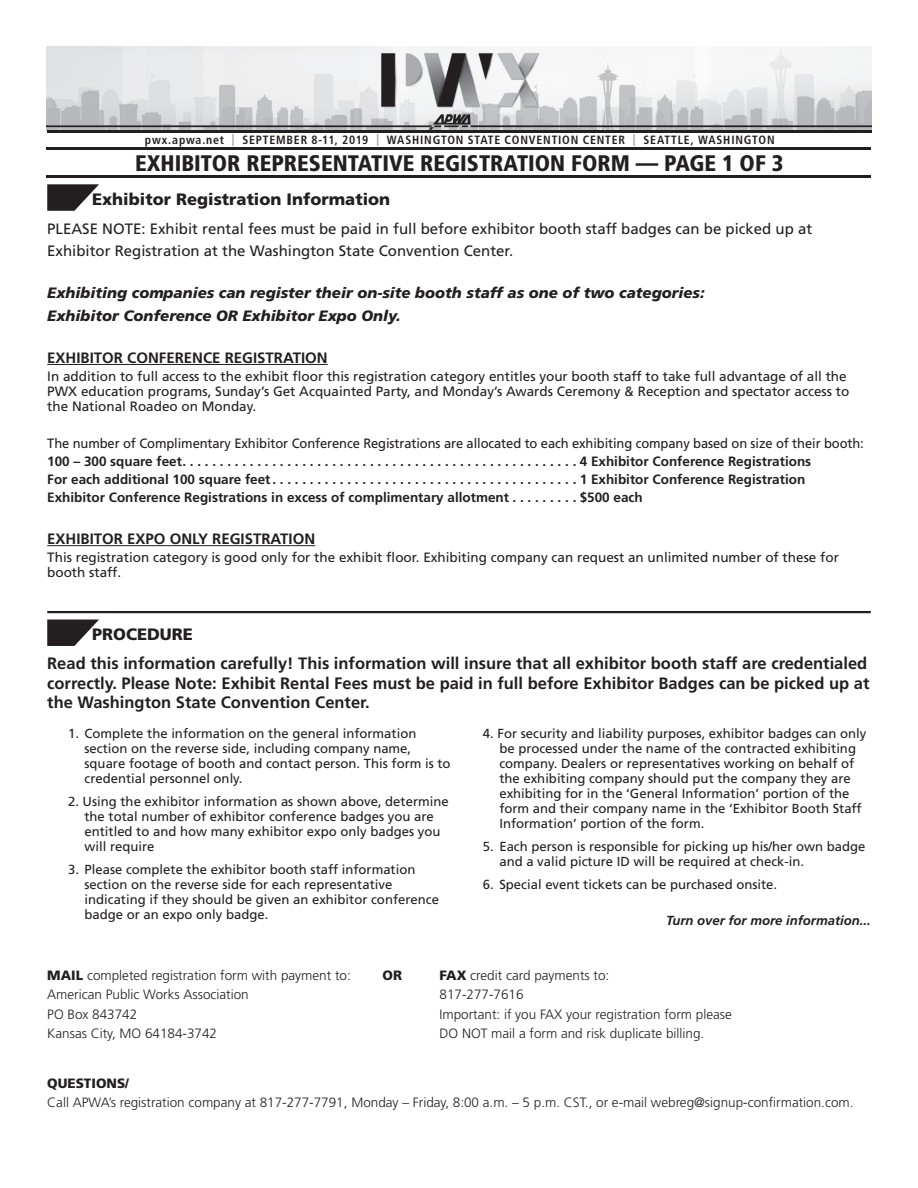
<style>
.page{position:relative;width:918px;height:1188px;background:#fff}
.page>*{position:absolute;margin:0;border:0;box-sizing:border-box;transform-origin:0 0}
.t1{font:900 condensed 22.5px "Frutiger LT";color:#231f20}
.t2{font:700 16.5px/19.8px "Frutiger LT";color:#231f20}
.t3{font:900 16.5px "Frutiger LT";color:#231f20}
.t4{font:15px/22.5px "Frutiger LT";color:#231f20}
.t5{font:italic 900 15px/22.5px "Frutiger LT";color:#231f20}
.t6{font:700 15px "Frutiger LT";color:#231f20}
.t7{font:13.5px/15px "Frutiger LT";color:#231f20}
.t8{font:300 13.5px/19.5px "Frutiger LT";color:#231f20}
.t9{font:700 13.5px "Frutiger LT";color:#231f20}
.t10{font:13.5px "Frutiger LT";color:#231f20;scale:.96 1}
.t11{font:900 13.5px "Frutiger LT";color:#231f20}
.t12{font:13.2px/15px "Frutiger LT";color:#231f20}
.t13{font:italic 700 13.2px "Frutiger LT";color:#231f20}
.t14{font:700 condensed 12px "Frutiger LT";letter-spacing:.065em;color:#231f20}
.s1{color:#939598}
.s2{font-style:italic;font-size:24px}
.s3{font-weight:900}
</style>
<div class="page">
<hr style="left:47px;top:175px;width:824px;height:2px;background:#231f20">
<img style="left:47px;top:47px;width:824px;height:83px">
<hr style="left:47px;top:148px;width:824px;height:2px;background:#231f20">
<hr style="left:47px;top:130px;width:825px;height:2px;background:#231f20">
<svg style="left:47px;top:184px;width:52px;height:27px"></svg>
<svg style="left:47px;top:620px;width:52px;height:26px"></svg>
<hr style="left:47px;top:364px;width:281px;height:1px;background:#231f20">
<hr style="left:47px;top:545px;width:268px;height:1px;background:#231f20">
<hr style="left:47px;top:611px;width:824px;height:2px;background:#231f20">
<p class="t14" style="left:145px;top:133px;width:631px">pwx.apwa.net <span class="s1">|</span> SEPTEMBER 8-11, 2019 <span class="s1">|</span> WASHINGTON STATE CONVENTION CENTER <span class="s1">|</span> SEATTLE, WASHINGTON</p>
<h1 class="t1" style="left:135px;top:149px;width:650px">EXHIBITOR REPRESENTATIVE REGISTRATION FORM — PAGE 1 OF 3</h1>
<p class="t3" style="left:59px;top:189px;width:332px"><span class="s2">1</span> Exhibitor Registration Information</p>
<p class="t4" style="left:47px;top:218px;width:766px">PLEASE NOTE: Exhibit rental fees must be paid in full before exhibitor booth staff badges can be picked up at<br>Exhibitor Registration at the Washington State Convention Center.</p>
<p class="t5" style="left:47px;top:282px;width:659px">Exhibiting companies can register their on-site booth staff as one of two categories:<br>Exhibitor Conference OR Exhibitor Expo Only.</p>
<p class="t6" style="left:47px;top:349px;width:282px">EXHIBITOR CONFERENCE REGISTRATION</p>
<p class="t7" style="left:47px;top:369px;width:804px">In addition to full access to the exhibit floor this registration category entitles your booth staff to take full advantage of all the<br>PWX education programs, Sunday’s Get Acquainted Party, and Monday’s Awards Ceremony &amp; Reception and spectator access to the National Roadeo on Monday.</p>
<p class="t10" style="left:47px;top:436px;width:852px">The number of Complimentary Exhibitor Conference Registrations are allocated to each exhibiting company based on size of their booth:</p>
<p class="t9" style="left:47px;top:454px;width:140px">100 – 300 square feet.....................................................</p>
<p class="t9" style="left:580px;top:454px;width:233px">4 Exhibitor Conference Registrations</p>
<p class="t9" style="left:47px;top:472px;width:229px">For each additional 100 square feet.........................................</p>
<p class="t9" style="left:580px;top:472px;width:227px">1 Exhibitor Conference Registration</p>
<p class="t9" style="left:47px;top:490px;width:467px">Exhibitor Conference Registrations in excess of complimentary allotment.........</p>
<p class="t9" style="left:580px;top:490px;width:65px">$500 each</p>
<p class="t6" style="left:47px;top:530px;width:270px">EXHIBITOR EXPO ONLY REGISTRATION</p>
<p class="t7" style="left:47px;top:550px;width:793px">This registration category is good only for the exhibit floor. Exhibiting company can request an unlimited number of these for booth staff.</p>
<p class="t3" style="left:59px;top:625px;width:135px"><span class="s2">2</span> PROCEDURE</p>
<p class="t2" style="left:47px;top:653px;width:824px">Read this information carefully! This information will insure that all exhibitor booth staff are credentialed correctly. Please Note: Exhibit Rental Fees must be paid in full before Exhibitor Badges can be picked up at the Washington State Convention Center.</p>
<p class="t12" style="left:85px;top:726px;width:368px;text-indent:-16px">1. Complete the information on the general information section on the reverse side, including company name, square footage of booth and contact person. This form is to credential personnel only.</p>
<p class="t12" style="left:85px;top:794px;width:366px;text-indent:-16px">2. Using the exhibitor information as shown above, determine the total number of exhibitor conference badges you are entitled to and how many exhibitor expo only badges you will require</p>
<p class="t12" style="left:85px;top:862px;width:356px;text-indent:-16px">3. Please complete the exhibitor booth staff information section on the reverse side for each representative indicating if they should be given an exhibitor conference badge or an expo only badge.</p>
<p class="t12" style="left:499px;top:726px;width:369px;text-indent:-16px">4. For security and liability purposes, exhibitor badges can only be processed under the name of the contracted exhibiting company. Dealers or representatives working on behalf of the exhibiting company should put the company they are exhibiting for in the ‘General Information’ portion of the form and their company name in the ‘Exhibitor Booth Staff Information’ portion of the form.</p>
<p class="t12" style="left:499px;top:839px;width:368px;text-indent:-16px">5. Each person is responsible for picking up his/her own badge and a valid picture ID will be required at check-in.</p>
<p class="t12" style="left:483px;top:877px;width:296px">6. Special event tickets can be purchased onsite.</p>
<p class="t13" style="left:666px;top:913px;width:206px">Turn over for more information...</p>
<p class="t8" style="left:47px;top:966px;width:305px"><span class="s3">MAIL</span> completed registration form with payment to:</p>
<p class="t11" style="left:383px;top:967px;width:21px">OR</p>
<p class="t8" style="left:47px;top:985px;width:203px">American Public Works Association<br>PO Box 843742<br>Kansas City, MO 64184-3742</p>
<p class="t11" style="left:47px;top:1075px;width:83px">QUESTIONS/</p>
<p class="t8" style="left:47px;top:1093px;width:808px">Call APWA’s registration company at 817-277-7791, Monday – Friday, 8:00 a.m. – 5 p.m. CST., or e-mail webreg@signup-confirmation.com.</p>
<p class="t8" style="left:440px;top:966px;width:294px"><span class="s3">FAX</span> credit card payments to:<br>817-277-7616<br>Important: if you FAX your registration form please DO NOT mail a form and risk duplicate billing.</p>
</div>
